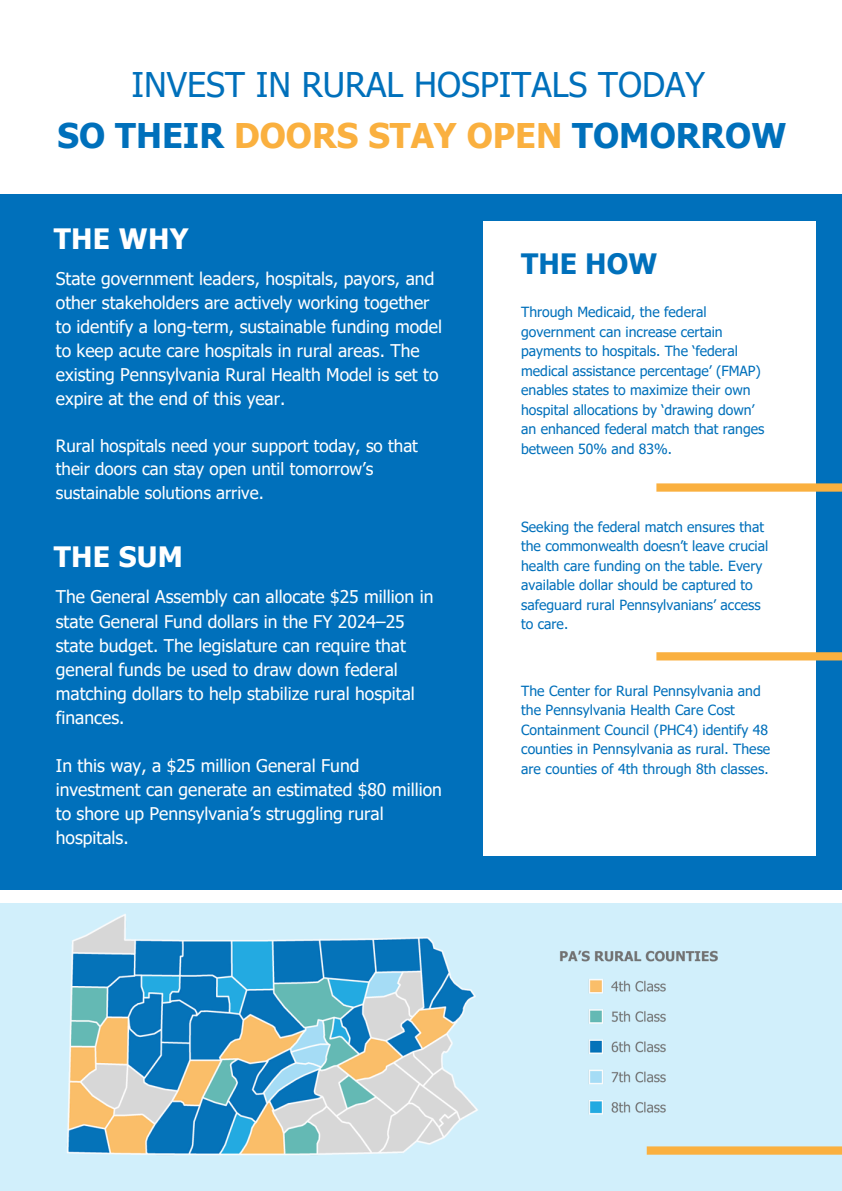
<style>
.page{position:relative;width:842px;height:1191px;background:#fff}
.page>*{position:absolute;margin:0;border:0;box-sizing:border-box;transform-origin:0 0}
.t1{font:700 34px "Tahoma";color:#0070bb}
.t2{font:34px "Tahoma";color:#0070bb}
.t3{font:700 28.1px "Tahoma";letter-spacing:.01em;color:#fff}
.t4{font:700 28.1px "Tahoma";color:#0070bb}
.t5{font:17.5px/24px "Tahoma";color:#fff}
.t6{font:17px/23.2px "Tahoma";color:#fff}
.t7{font:14px/19.5px "Tahoma";color:#0070bb}
.s1{color:#fab03f}
</style>
<div class="page">
<div style="left:0;top:194px;width:842px;height:695px;background:#0070bb"></div>
<div style="left:483px;top:221px;width:333px;height:634px;background:#fff"></div>
<div style="left:0;top:903px;width:842px;height:287px;background:#d1effb"></div>
<div style="left:656px;top:483px;width:186px;height:8px;background:#fab03f"></div>
<div style="left:656px;top:652px;width:186px;height:8px;background:#fab03f"></div>
<div style="left:647px;top:1146px;width:195px;height:8px;background:#fab03f"></div>
<img style="left:0;top:889px;width:521px;height:266px">
<img style="left:560px;top:950px;width:158px;height:165px">
<p class="t2" style="left:132px;top:63px;width:575px">INVEST IN RURAL HOSPITALS TODAY</p>
<p class="t1" style="left:58px;top:114px;width:730px">SO THEIR <span class="s1">DOORS STAY OPEN</span> TOMORROW</p>
<h3 class="t3" style="left:54px;top:220px;width:136px">THE WHY</h3>
<p class="t5" style="left:56px;top:266px;width:388px">State government leaders, hospitals, payors, and other stakeholders are actively working together to identify a long-term, sustainable funding model to keep acute care hospitals in rural areas. The existing Pennsylvania Rural Health Model is set to expire at the end of this year.</p>
<p class="t6" style="left:56px;top:433px;width:364px">Rural hospitals need your support today, so that their doors can stay open until tomorrow’s sustainable solutions arrive.</p>
<h3 class="t3" style="left:54px;top:538px;width:131px">THE SUM</h3>
<h4 class="t5" style="left:56px;top:584px;width:379px">The General Assembly can allocate $25 million in state General Fund dollars in the FY 2024–25 state budget. The legislature can require that general funds be used to draw down federal matching dollars to help stabilize rural hospital finances.</h4>
<h4 class="t5" style="left:56px;top:752px;width:388px">In this way, a $25 million General Fund investment can generate an estimated $80 million to shore up Pennsylvania’s struggling rural hospitals.</h4>
<h1 class="t4" style="left:521px;top:245px;width:138px">THE HOW</h1>
<h3 class="t7" style="left:521px;top:302px;width:245px">Through Medicaid, the federal government can increase certain payments to hospitals. The ‘federal medical assistance percentage’ (FMAP) enables states to maximize their own hospital allocations by ‘drawing down’ an enhanced federal match that ranges between 50% and 83%.</h3>
<h4 class="t7" style="left:521px;top:516px;width:249px">Seeking the federal match ensures that the commonwealth doesn’t leave crucial health care funding on the table. Every available dollar should be captured to safeguard rural Pennsylvanians’ access to care.</h4>
<h4 class="t7" style="left:521px;top:680px;width:251px">The Center for Rural Pennsylvania and the Pennsylvania Health Care Cost Containment Council (PHC4) identify 48 counties in Pennsylvania as rural. These are counties of 4th through 8th classes.</h4>
</div>
